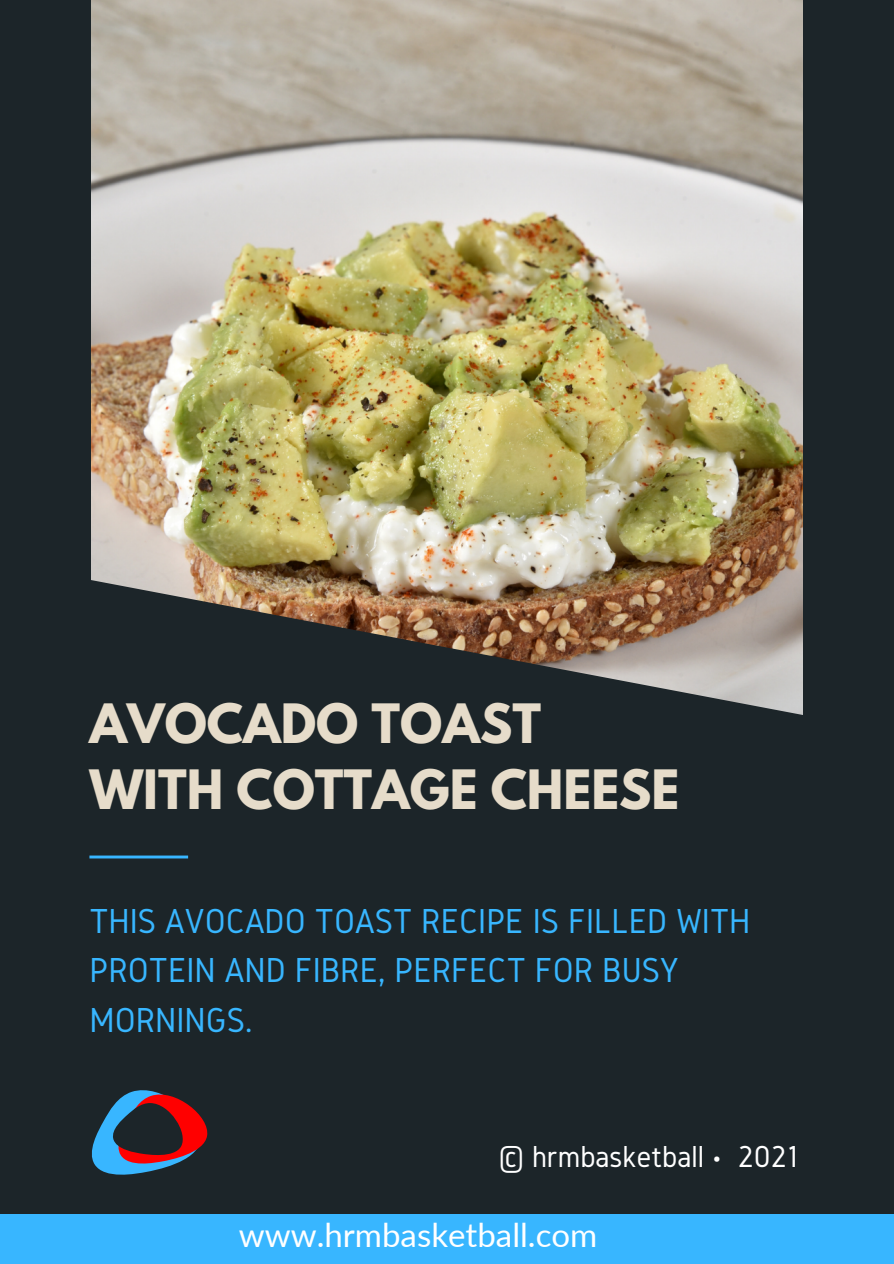
<style>
.page{position:relative;width:894px;height:1264px;background:#fff}
.page>*{position:absolute;margin:0;border:0;box-sizing:border-box;transform-origin:0 0}
.t1{font:700 48px "League Spartan";color:#e6dcca}
.t2{font:36px/49.5px "Gidole";color:#38b6ff}
.t3{font:33px "Lato";color:#fff}
.t4{font:31.5px "Gidole";color:#fff}
</style>
<div class="page">
<div style="left:0;top:0;width:893px;height:1263px;background:#1c2529"></div>
<img style="left:91px;top:0;width:711px;height:579px">
<svg style="left:89px;top:579px;width:714px;height:596px"></svg>
<svg style="left:89px;top:855px;width:99px;height:3px"></svg>
<svg style="left:91px;top:1090px;width:116px;height:84px"></svg>
<div style="left:0;top:1214px;width:893px;height:49px;background:#38b6ff"></div>
<p class="t1" style="left:89px;top:699px;width:453px">AVOCADO TOAST</p>
<p class="t1" style="left:89px;top:765px;width:591px">WITH COTTAGE CHEESE</p>
<p class="t2" style="left:89px;top:895px;width:662px">THIS AVOCADO TOAST RECIPE IS FILLED WITH<br>PROTEIN AND FIBRE, PERFECT FOR BUSY</p>
<p class="t2" style="left:89px;top:994px;width:164px">MORNINGS.</p>
<p class="t4" style="left:498px;top:1139px;width:301px">© hrmbasketball • 2021</p>
<p class="t3" style="left:239px;top:1214px;width:360px">www.hrmbasketball.com</p>
</div>
